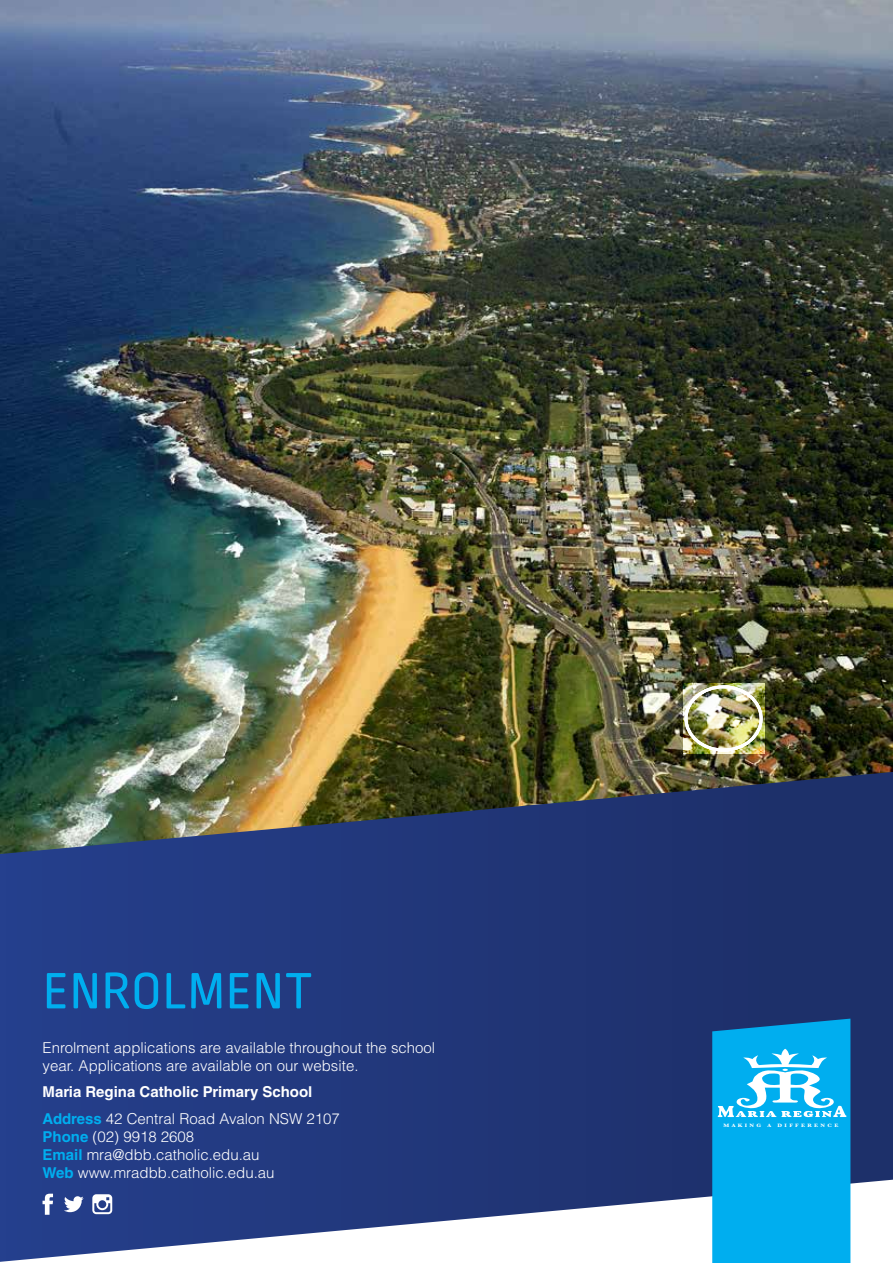
<style>
.page{position:relative;width:893px;height:1263px;background:#fff}
.page>*{position:absolute;margin:0;border:0;box-sizing:border-box;transform-origin:0 0}
.t1{font:54px "Ropa Soft Pro";color:#00aeef}
.t2{font:300 15px/18px "Helvetica LT Std";color:#fff}
.t3{font:700 15px/26.5px "Helvetica LT Std";color:#fff}
.t4{font:700 4.95px "Baskerville";letter-spacing:.4em;color:#fff;scale:1.2 1}
.s1{color:#00aeef}
.s2{font-weight:300}
.s3{font-weight:700;color:#00aeef}
</style>
<div class="page">
<img style="left:0;top:0;width:893px;height:772px">
<svg style="left:0;top:772px;width:893px;height:490px;background:#35487d"></svg>
<svg style="left:712px;top:1018px;width:138px;height:245px;background:#13afeb"></svg>
<svg style="left:43px;top:1194px;width:10px;height:21px"></svg>
<svg style="left:64px;top:1196px;width:20px;height:16px"></svg>
<svg style="left:92px;top:1194px;width:20px;height:20px"></svg>
<img style="left:687px;top:688px;width:73px;height:60px">
<div style="left:684px;top:685px;width:79px;height:66px;border:3px solid #fff;border-radius:50%"></div>
<h1 class="t1" style="left:43px;top:962px;width:58px">ENROLMEN</h1>
<h1 class="t1" style="left:284px;top:962px;width:30px">T</h1>
<p class="t2" style="left:43px;top:1038px;width:394px">Enrolment applications are available throughout the school year. Applications are available on our website.</p>
<p class="t3" style="left:43px;top:1079px;width:299px">Maria Regina Catholic Primary School<br><span class="s1">Address</span> <span class="s2">42 Central Road Avalon NSW 2107</span></p>
<p class="t2" style="left:43px;top:1127px;width:234px"><span class="s3">Phone</span> (02) 9918 2608<br><span class="s3">Email</span> mra@dbb.catholic.edu.au<br><span class="s3">Web</span> www.mradbb.catholic.edu.au</p>
<p class="t4" style="left:723px;top:1122px;width:33px">MAKING</p>
<p class="t4" style="left:767px;top:1122px;width:5px">A</p>
<p class="t4" style="left:777px;top:1122px;width:52px">DIFFERENCE</p>
</div>
